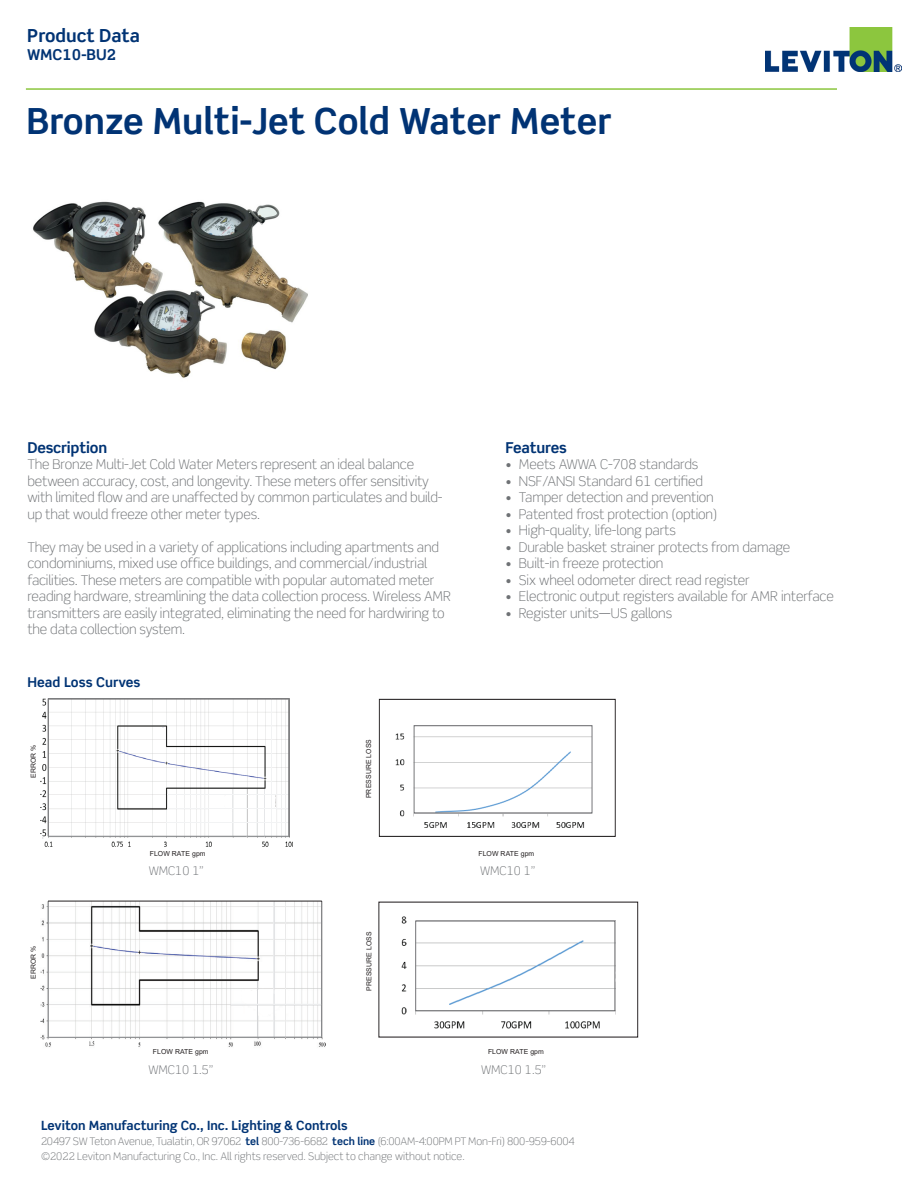
<style>
.page{position:relative;width:918px;height:1188px;background:#fff}
.page>*{position:absolute;margin:0;border:0;box-sizing:border-box;transform-origin:0 0}
.Main_Headline_BIG{font:700 36px "Scene Std";color:#013374}
.t1{font:700 18px "Scene Std";color:#013374}
.Captions{font:700 15px "Scene Std";letter-spacing:-.01em;color:#013374}
.Body_Copy{font:700 15px "Scene Std";letter-spacing:-.01em;color:#013374}
.t2{font:300 13.5px/16.5px "Scene Std";letter-spacing:-.01em;color:#6f7275}
.Body_Copy-2{font:700 13.5px "Scene Std";color:#013374}
.t3{font:700 12.75px "Scene Std";color:#013374}
.Body_Copy-3{font:300 12px "Scene Std";letter-spacing:-.005em;color:#6f7276}
.Body_Copy-4{font:300 12px "Scene Std";letter-spacing:-.005em;color:#6f7275}
.t4{font:300 10.5px "Scene Std";color:#6f7275}
.t5{font:7.2px "Arial";color:#231f20;scale:1.12 1}
.t6{font:6.9px "Arial";letter-spacing:.01em;color:#231f20}
.t7{font:6.45px "Arial";color:#231f20;scale:1.1 1}
.t8{font:6.3px "Arial";color:#231f20;scale:1.09 1}
.s1{font-weight:700;color:#013374}
</style>
<div class="page">
<img style="left:765px;top:27px;width:137px;height:45px">
<hr style="left:26px;top:88px;width:811px;height:2px;background:#8bc63e">
<img style="left:33px;top:201px;width:275px;height:177px">
<img style="left:40px;top:699px;width:253px;height:148px">
<svg style="left:208px;top:782px;width:69px;height:54px"></svg>
<hr style="left:233px;top:789px;width:1px;height:47px;background:#f2f3f4">
<hr style="left:247px;top:789px;width:1px;height:47px;background:#f5f7f7">
<hr style="left:265px;top:789px;width:1px;height:47px;background:#e6e7e9">
<hr style="left:271px;top:699px;width:1px;height:137px;background:#f2f3f4">
<hr style="left:257px;top:789px;width:1px;height:47px;background:#f5f7f7">
<hr style="left:167px;top:795px;width:122px;height:1px;background:#f2f3f4">
<hr style="left:167px;top:809px;width:122px;height:1px;background:#f2f3f4">
<hr style="left:166px;top:822px;width:123px;height:1px;background:#f2f3f4">
<svg style="left:156px;top:727px;width:10px;height:25px"></svg>
<hr style="left:289px;top:699px;width:1px;height:138px;background:#231f20">
<hr style="left:48px;top:836px;width:241px;height:1px;background:#939598">
<hr style="left:48px;top:699px;width:241px;height:1px;background:#939598">
<hr style="left:289px;top:699px;width:1px;height:137px;background:#939598">
<hr style="left:48px;top:699px;width:1px;height:138px;background:#939598">
<svg style="left:592px;top:752px;width:24px;height:12px"></svg>
<img style="left:395px;top:725px;width:197px;height:103px">
<div style="left:414px;top:725px;width:178px;height:88px;border:1px solid #6c6d70"></div>
<div style="left:379px;top:699px;width:236px;height:138px;border:1px solid #231f20"></div>
<img style="left:40px;top:901px;width:285px;height:146px">
<hr style="left:274px;top:902px;width:1px;height:135px;background:#f2f3f4">
<hr style="left:285px;top:902px;width:1px;height:135px;background:#eaeaea">
<hr style="left:258px;top:981px;width:1px;height:56px;background:#e6e7e9">
<hr style="left:231px;top:1005px;width:90px;height:1px;background:#d1d2d4">
<hr style="left:231px;top:1004px;width:90px;height:1px;background:#f2f3f4">
<svg style="left:240px;top:979px;width:54px;height:38px"></svg>
<hr style="left:48px;top:1037px;width:274px;height:1px;background:#939598">
<hr style="left:321px;top:901px;width:1px;height:136px;background:#939598">
<hr style="left:48px;top:901px;width:1px;height:136px;background:#939598">
<img style="left:401px;top:916px;width:214px;height:113px">
<svg style="left:615px;top:966px;width:24px;height:22px"></svg>
<div style="left:415px;top:921px;width:200px;height:90px;border:1px solid #6c6d70"></div>
<hr style="left:48px;top:901px;width:274px;height:1px;background:#231f20">
<p class="t1" style="left:27px;top:24px;width:114px">Product Data</p>
<p class="Captions" style="left:27px;top:45px;width:90px">WMC10-BU2</p>
<p class="Main_Headline_BIG" style="left:27px;top:99px;width:587px">Bronze Multi-Jet Cold Water Meter</p>
<p class="Captions" style="left:27px;top:438px;width:81px">Description</p>
<p class="t2" style="left:27px;top:456px;width:417px">The Bronze Multi-Jet Cold Water Meters represent an ideal balance between accuracy, cost, and longevity. These meters offer sensitivity with limited flow and are unaffected by common particulates and build&shy;up that would freeze other meter types.</p>
<p class="t2" style="left:27px;top:539px;width:425px">They may be used in a variety of applications including apartments and condominiums, mixed use office buildings, and commercial/industrial facilities. These meters are compatible with popular automated meter reading hardware, streamlining the data collection process. Wireless AMR transmitters are easily integrated, eliminating the need for hardwiring to the data collection system.</p>
<p class="Body_Copy-2" style="left:27px;top:674px;width:114px">Head Loss Curves</p>
<p class="t5" style="left:28px;top:782px;width:36px;rotate:-90deg">ERROR %</p>
<p class="t6" style="left:29px;top:778px;width:35px;rotate:-90deg">ERROR %</p>
<p class="t6" style="left:150px;top:849px;width:57px">FLOW RATE gpm</p>
<p class="t6" style="left:364px;top:798px;width:61px;rotate:-90deg">PRESSURE LOSS</p>
<p class="t8" style="left:368px;top:781px;width:36px;rotate:-90deg">ERRROR %</p>
<p class="Body_Copy" style="left:505px;top:438px;width:63px">Features</p>
<p class="t2" style="left:505px;top:456px;width:194px">• Meets AWWA C-708 standards</p>
<p class="t2" style="left:505px;top:473px;width:199px">• NSF/ANSI Standard 61 certified</p>
<p class="t2" style="left:505px;top:489px;width:210px">• Tamper detection and prevention</p>
<p class="t2" style="left:505px;top:506px;width:213px">• Patented frost protection (option)</p>
<p class="t2" style="left:505px;top:522px;width:172px">• High-quality, life-long parts</p>
<p class="t2" style="left:505px;top:539px;width:286px">• Durable basket strainer protects from damage</p>
<p class="t2" style="left:505px;top:555px;width:159px">• Built-in freeze protection</p>
<p class="t2" style="left:505px;top:572px;width:246px">• Six wheel odometer direct read register</p>
<p class="t2" style="left:505px;top:588px;width:330px">• Electronic output registers available for AMR interface</p>
<p class="t2" style="left:505px;top:605px;width:168px">• Register units—US gallons</p>
<p class="t6" style="left:478px;top:849px;width:57px">FLOW RATE gpm</p>
<p class="t6" style="left:29px;top:979px;width:35px;rotate:-90deg">ERROR %</p>
<p class="t7" style="left:28px;top:987px;width:37px;rotate:-90deg">ERRROR %</p>
<p class="Body_Copy-3" style="left:149px;top:863px;width:56px">WMC10 1”</p>
<p class="Body_Copy-4" style="left:480px;top:863px;width:56px">WMC10 1”</p>
<p class="t6" style="left:153px;top:1047px;width:57px">FLOW RATE gpm</p>
<p class="t6" style="left:364px;top:991px;width:61px;rotate:-90deg">PRESSURE LOSS</p>
<p class="t6" style="left:488px;top:1047px;width:57px">FLOW RATE gpm</p>
<p class="Body_Copy-3" style="left:149px;top:1063px;width:66px">WMC10 1.5”</p>
<p class="Body_Copy-4" style="left:481px;top:1063px;width:66px">WMC10 1.5”</p>
<p class="t3" style="left:41px;top:1117px;width:308px">Leviton Manufacturing Co., Inc. Lighting &amp; Controls</p>
<p class="t4" style="left:41px;top:1135px;width:535px">20497 SW Teton Avenue, Tualatin, OR 97062 <span class="s1">tel</span> 800-736-6682 <span class="s1">tech line</span> (6:00AM-4:00PM PT Mon-Fri) 800-959-6004</p>
<p class="t4" style="left:41px;top:1150px;width:425px">©2022 Leviton Manufacturing Co., Inc. All rights reserved. Subject to change without notice.</p>
</div>
